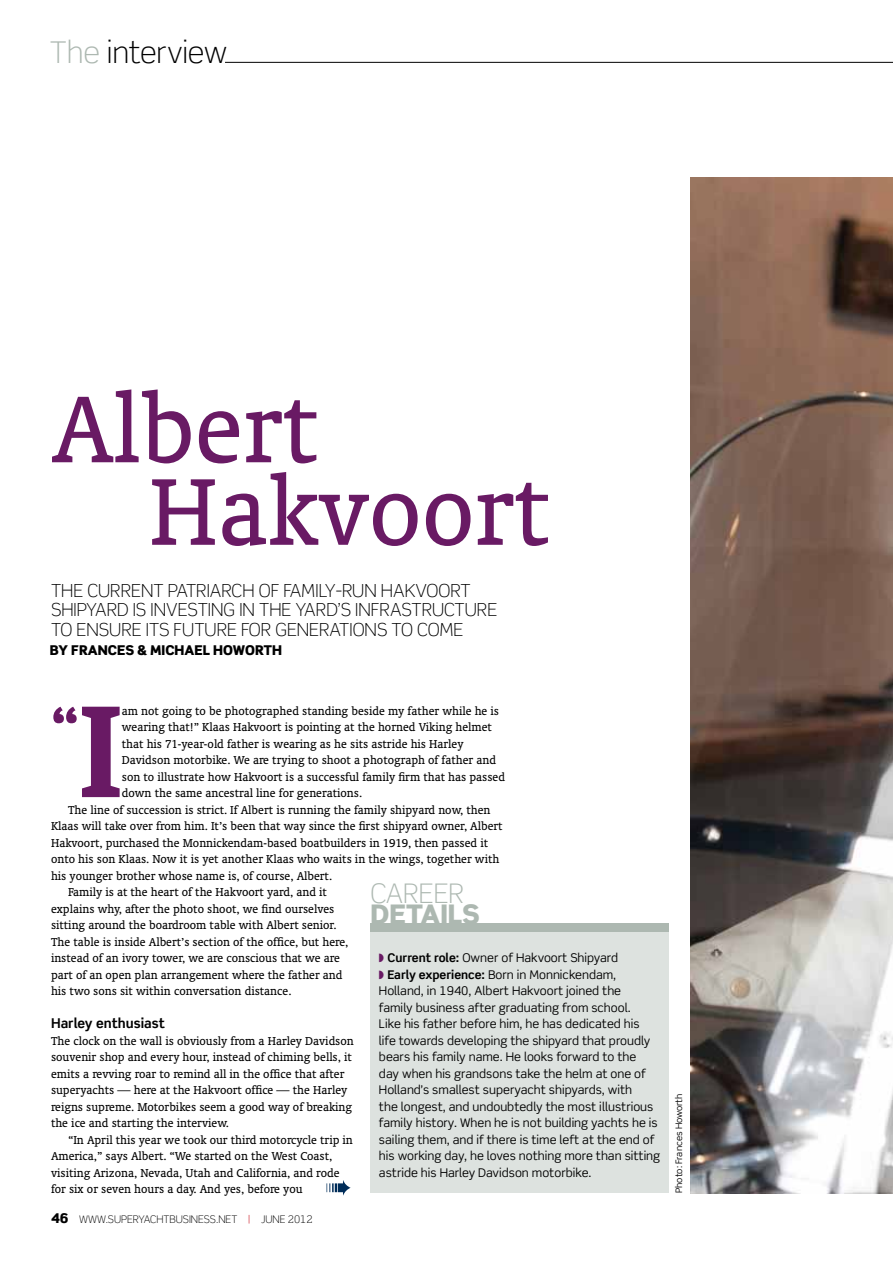
<style>
.page{position:relative;width:893px;height:1263px;background:#fff}
.page>*{position:absolute;margin:0;border:0;box-sizing:border-box;transform-origin:0 0}
.t1{font:108px/82.5px "Oranda BT";color:#691a64}
.t2{font:700 68.55px "Oranda BT";color:#691a64}
.t3{font:300 30px "Scene Pro";letter-spacing:-.01em;color:#000}
.t4{font:900 27px "Scene Pro";color:#adb8b1}
.t5{font:300 27px "Scene Pro";color:#adb8b1}
.t6{font:300 18px "Scene Pro";color:#000}
.t7{font:900 13.5px "Scene Pro";color:#000}
.t8{font:700 13.5px "Scene Pro";color:#000}
.t9{font:13.05px/16.5px "Oranda BT";color:#000}
.t10{font:12px "Scene Pro";color:#000}
.t11{font:300 10.5px "Scene Pro";color:#000}
.t12{font:9px "Scene Pro";color:#000}
.s1{color:#adb8b1}
.s2{font-size:149.25px}
.s3{font-weight:700}
.s4{font-weight:900;font-size:13.5px}
.s5{color:#c60410}
</style>
<div class="page">
<div style="left:370px;top:923px;width:299px;height:270px;background:#dde2df"></div>
<div style="left:370px;top:923px;width:299px;height:9px;background:#adb8b1"></div>
<img style="left:691px;top:177px;width:202px;height:1016px">
<hr style="left:225px;top:62px;width:668px;height:1px;background:#000">
<svg style="left:327px;top:1180px;width:24px;height:15px"></svg>
<h3 class="t3" style="left:50px;top:34px;width:179px"><span class="s1">THE</span> INTERVIEW</h3>
<h1 class="t1" style="left:149px;top:386px;width:402px;text-indent:-98px">Albert<br>Hakvoort</h1>
<h3 class="t6" style="left:51px;top:579px;width:100px">THE CURRENTP</h3>
<h3 class="t6" style="left:176px;top:579px;width:187px">ATRIARCH OF FAMILY-RUNH</h3>
<h3 class="t6" style="left:393px;top:579px;width:74px">AKVOORT</h3>
<h3 class="t6" style="left:51px;top:599px;width:10px">SHIPY</h3>
<h3 class="t6" style="left:95px;top:599px;width:41px">ARD ISIN</h3>
<h3 class="t6" style="left:166px;top:599px;width:31px">VESTIN</h3>
<h3 class="t6" style="left:224px;top:599px;width:21px">G INTH</h3>
<h3 class="t6" style="left:281px;top:599px;width:68px">E YARD’SIN</h3>
<h3 class="t6" style="left:371px;top:599px;width:128px">FRASTRUCTU RE</h3>
<h3 class="t6" style="left:51px;top:618px;width:48px">TOENSU</h3>
<h3 class="t6" style="left:121px;top:618px;width:27px">RE ITS</h3>
<h3 class="t6" style="left:174px;top:618px;width:21px">FUTU</h3>
<h3 class="t6" style="left:217px;top:618px;width:158px">RE FOR GENERATIONST</h3>
<h3 class="t6" style="left:401px;top:618px;width:64px">O COME</h3>
<p class="t7" style="left:50px;top:642px;width:234px">BY FRANCES &amp; MICHAEL HOWORTH</p>
<h2 class="t2" style="left:51px;top:687px;width:72px">“<span class="s2">I</span></h2>
<p class="t9" style="left:122px;top:702px;width:379px">am not going to be photographed standing beside my father while he is</p>
<p class="t9" style="left:122px;top:719px;width:372px">wearing that!” Klaas Hakvoort is pointing at the horned Viking helmet</p>
<p class="t9" style="left:122px;top:735px;width:343px">that his 71-year-old father is wearing as he sits astride his Harley</p>
<p class="t9" style="left:122px;top:752px;width:376px">Davidson motorbike. We are trying to shoot a photograph of father and</p>
<p class="t9" style="left:122px;top:768px;width:385px">son to illustrate how Hakvoort is a successful family firm that has passed</p>
<p class="t9" style="left:122px;top:785px;width:242px">down the same ancestral line for generations.</p>
<p class="t9" style="left:68px;top:801px;width:424px">The line of succession is strict. If Albert is running the family shipyard now, then</p>
<p class="t9" style="left:51px;top:818px;width:453px">Klaas will take over from him. It’s been that way since the first shipyard owner, Albert</p>
<p class="t9" style="left:51px;top:834px;width:439px">Hakvoort, purchased the Monnickendam-based boatbuilders in 1919, then passed it</p>
<p class="t9" style="left:51px;top:851px;width:450px">onto his son Klaas. Now it is yet another Klaas who waits in the wings, together with</p>
<p class="t9" style="left:51px;top:867px;width:282px">his younger brother whose name is, of course, Albert.</p>
<p class="t9" style="left:68px;top:883px;width:260px">Family is at the heart of the Hakvoort yard, and it</p>
<p class="t9" style="left:51px;top:900px;width:285px">explains why, after the photo shoot, we find ourselves</p>
<p class="t9" style="left:51px;top:916px;width:287px">sitting around the boardroom table with Albert senior.</p>
<p class="t9" style="left:51px;top:933px;width:299px">The table is inside Albert’s section of the office, but here,</p>
<p class="t9" style="left:51px;top:949px;width:290px">instead of an ivory tower, we are conscious that we are</p>
<p class="t9" style="left:51px;top:966px;width:293px">part of an open plan arrangement where the father and</p>
<p class="t9" style="left:51px;top:982px;width:242px">his two sons sit within conversation distance.</p>
<p class="t8" style="left:51px;top:1015px;width:115px">Harley enthusiast</p>
<p class="t9" style="left:51px;top:1032px;width:304px">The clock on the wall is obviously from a Harley Davidson souvenir shop and every hour, instead of chiming bells, it emits a revving roar to remind all in the office that after superyachts — here at the Hakvoort office — the Harley reigns supreme. Motorbikes seem a good way of breaking the ice and starting the interview.</p>
<p class="t9" style="left:51px;top:1131px;width:303px;text-indent:17px">“In April this year we took our third motorcycle trip in America,” says Albert. “We started on the West Coast, visiting Arizona, Nevada, Utah and California, and rode for six or seven hours a day. And yes, before you</p>
<h3 class="t5" style="left:370px;top:877px;width:95px">CAREER</h3>
<h3 class="t4" style="left:370px;top:897px;width:111px">DETAILS</h3>
<p class="t10" style="left:388px;top:950px;width:232px"><span class="s3">Current role:</span> Owner of Hakvoort Shipyard</p>
<p class="t10" style="left:388px;top:967px;width:230px"><span class="s3">Early experience:</span> Born in Monnickendam,</p>
<p class="t10" style="left:379px;top:983px;width:244px">Holland, in 1940, Albert Hakvoort joined the</p>
<p class="t10" style="left:379px;top:1000px;width:253px">family business after graduating from school.</p>
<p class="t10" style="left:379px;top:1016px;width:262px">Like his father before him, he has dedicated his</p>
<p class="t10" style="left:379px;top:1033px;width:273px">life towards developing the shipyard that proudly</p>
<p class="t10" style="left:379px;top:1049px;width:259px">bears his family name. He looks forward to the</p>
<p class="t10" style="left:379px;top:1066px;width:268px">day when his grandsons take the helm at one of</p>
<p class="t10" style="left:379px;top:1082px;width:255px">Holland’s smallest superyacht shipyards, with</p>
<p class="t10" style="left:379px;top:1099px;width:276px">the longest, and undoubtedly the most illustrious</p>
<p class="t10" style="left:379px;top:1115px;width:280px">family history. When he is not building yachts he is</p>
<p class="t10" style="left:379px;top:1132px;width:277px">sailing them, and if there is time left at the end of</p>
<p class="t10" style="left:379px;top:1148px;width:283px">his working day, he loves nothing more than sitting</p>
<p class="t10" style="left:379px;top:1165px;width:214px">astride his Harley Davidson motorbike.</p>
<p class="t11" style="left:51px;top:1213px;width:263px"><span class="s4">46</span> WWW.SUPERYACHTBUSINESS.NET <span class="s5">|</span> JUNE 2012</p>
<p class="t12" style="left:673px;top:1193px;width:101px;rotate:-90deg">Photo: Frances Howorth</p>
</div>
